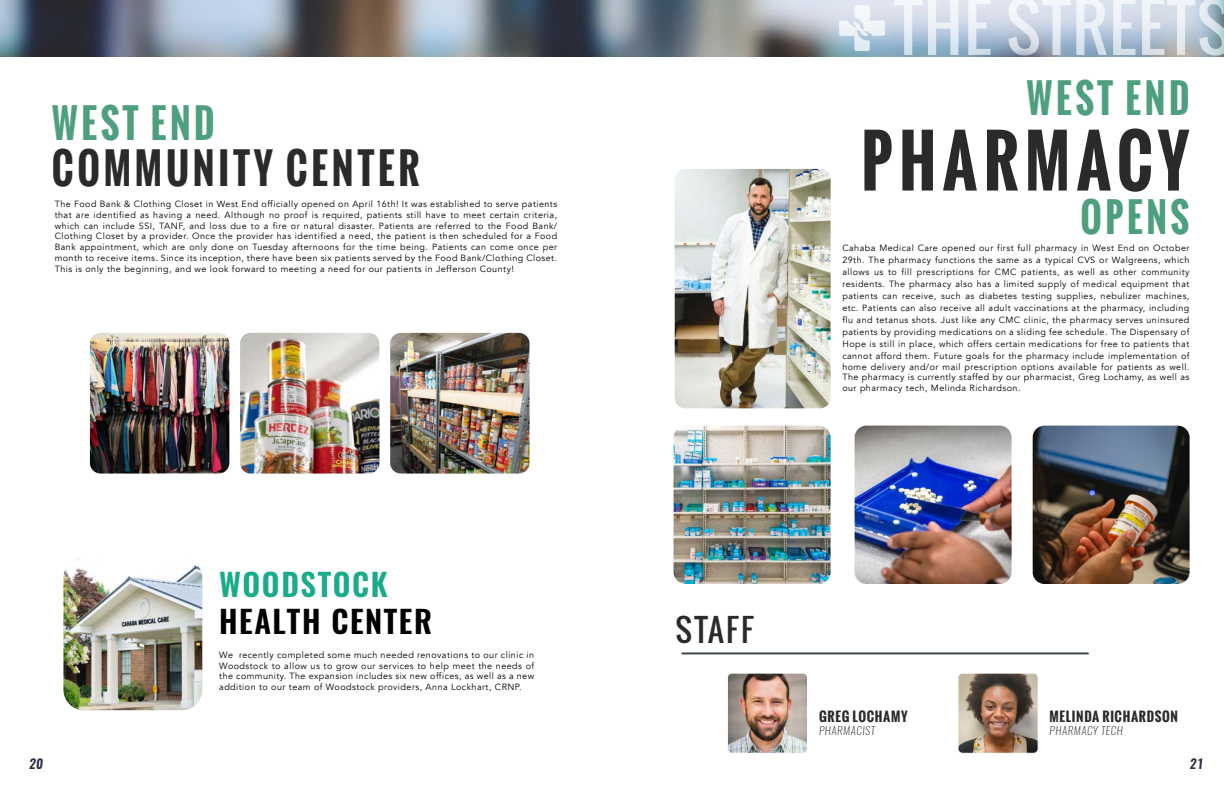
<style>
.page{position:relative;width:1224px;height:792px;background:#fff}
.page>*{position:absolute;margin:0;border:0;box-sizing:border-box;transform-origin:0 0}
.t1{font:700 69.3px "Oswald";letter-spacing:.1em;color:#292b2b;scale:.91 1}
.t2{font:65px "Oswald";letter-spacing:.025em;color:#d1d2d4}
.t3{font:700 41.8px "Oswald";letter-spacing:.1em;color:#292b2b;scale:.91 1}
.t4{font:700 39.6px "Oswald";letter-spacing:.1em;color:#4e9f7e;scale:.91 1}
.t5{font:600 31px "Oswald";letter-spacing:.05em;color:#000}
.t6{font:600 31px "Oswald";letter-spacing:.05em;color:#1aab8a}
.t7{font:31px "Oswald";letter-spacing:.075em;color:#292b2b}
.t8{font:700 13px "Oswald";letter-spacing:.05em;color:#292b2b}
.t9{font:italic 600 13px "Oswald";color:#2a3040}
.t10{font:italic 200 11px "Oswald";letter-spacing:.05em;color:#292b2b}
.t11{font:9px/10.8px "Avenir";letter-spacing:.05em;color:#000;text-align:justify}
</style>
<div class="page">
<img style="left:0;top:0;width:1224px;height:56px">
<svg style="left:839px;top:5px;width:46px;height:46px"></svg>
<img style="left:729px;top:675px;width:77px;height:77px">
<div style="left:727px;top:673px;width:81px;height:81px;border:1px solid #fff;border-radius:4px"></div>
<img style="left:959px;top:675px;width:78px;height:77px">
<div style="left:957px;top:673px;width:82px;height:81px;border:1px solid #fff;border-radius:4px"></div>
<hr style="left:682px;top:652px;width:406px;height:2px;background:#3b4547">
<img style="left:674px;top:426px;width:157px;height:158px">
<img style="left:90px;top:333px;width:139px;height:141px">
<img style="left:855px;top:426px;width:157px;height:158px">
<img style="left:240px;top:333px;width:139px;height:141px">
<img style="left:1033px;top:426px;width:157px;height:158px">
<img style="left:390px;top:333px;width:140px;height:141px">
<img style="left:675px;top:169px;width:156px;height:239px">
<img style="left:64px;top:559px;width:137px;height:150px">
<div style="left:60px;top:555px;width:145px;height:158px;border:3px solid #fff;border-radius:22px"></div>
<h3 class="t4" style="left:52px;top:94px;width:181px">WEST END</h3>
<h3 class="t3" style="left:52px;top:137px;width:406px">COMMUNITY CENTER</h3>
<p class="t11" style="left:55px;top:199px;width:504px">The Food Bank &amp; Clothing Closet in West End officially opened on April 16th! It was established to serve patients that are identified as having a need. Although no proof is required, patients still have to meet certain criteria, which can include SSI, TANF, and loss due to a fire or natural disaster. Patients are referred to the Food Bank/ Clothing Closet by a provider. Once the provider has identified a need, the patient is then scheduled for a Food Bank appointment, which are only done on Tuesday afternoons for the time being. Patients can come once per month to receive items. Since its inception, there have been six patients served by the Food Bank/Clothing Closet.<br>This is only the beginning, and we look forward to meeting a need for our patients in Jefferson County!</p>
<h3 class="t6" style="left:219px;top:562px;width:170px">WOODSTOCK</h3>
<h3 class="t5" style="left:219px;top:600px;width:214px">HEALTH CENTER</h3>
<p class="t11" style="left:219px;top:649px;width:317px">We recently completed some much needed renovations to our clinic in Woodstock to allow us to grow our services to help meet the needs of the community. The expansion includes six new offices, as well as a new addition to our team of Woodstock providers, Anna Lockhart, CRNP.</p>
<h2 class="t2" style="left:894px;top:-22px;width:339px">THE STREETS</h2>
<h3 class="t4" style="left:1027px;top:69px;width:181px">WEST END</h3>
<h1 class="t1" style="left:861px;top:109px;width:362px">PHARMACY</h1>
<h3 class="t4" style="left:1080px;top:187px;width:121px">OPENS</h3>
<p class="t11" style="left:842px;top:242px;width:349px;line-height:12px">Cahaba Medical Care opened our first full pharmacy in West End on October 29th. The pharmacy functions the same as a typical CVS or Walgreens, which allows us to fill prescriptions for CMC patients, as well as other community residents. The pharmacy also has a limited supply of medical equipment that patients can receive, such as diabetes testing supplies, nebulizer machines, etc. Patients can also receive all adult vaccinations at the pharmacy, including flu and tetanus shots. Just like any CMC clinic, the pharmacy serves uninsured patients by providing medications on a sliding fee schedule. The Dispensary of Hope is still in place, which offers certain medications for free to patients that cannot afford them. Future goals for the pharmacy include implementation of</p>
<p class="t11" style="left:842px;top:361px;width:349px">home delivery and/or mail prescription options available for patients as well.<br>The pharmacy is currently staffed by our pharmacist, Greg Lochamy, as well as our pharmacy tech, Melinda Richardson.</p>
<h3 class="t7" style="left:675px;top:606px;width:80px">STAFF</h3>
<h3 class="t8" style="left:819px;top:706px;width:90px">GREG LOCHAMY</h3>
<p class="t10" style="left:819px;top:723px;width:57px">PHARMACIST</p>
<h3 class="t8" style="left:1050px;top:706px;width:130px">MELINDA RICHARDSON</h3>
<p class="t10" style="left:1050px;top:723px;width:75px">PHARMACY TECH</p>
<h3 class="t9" style="left:29px;top:754px;width:15px">20</h3>
<h3 class="t9" style="left:1190px;top:754px;width:15px">21</h3>
</div>
